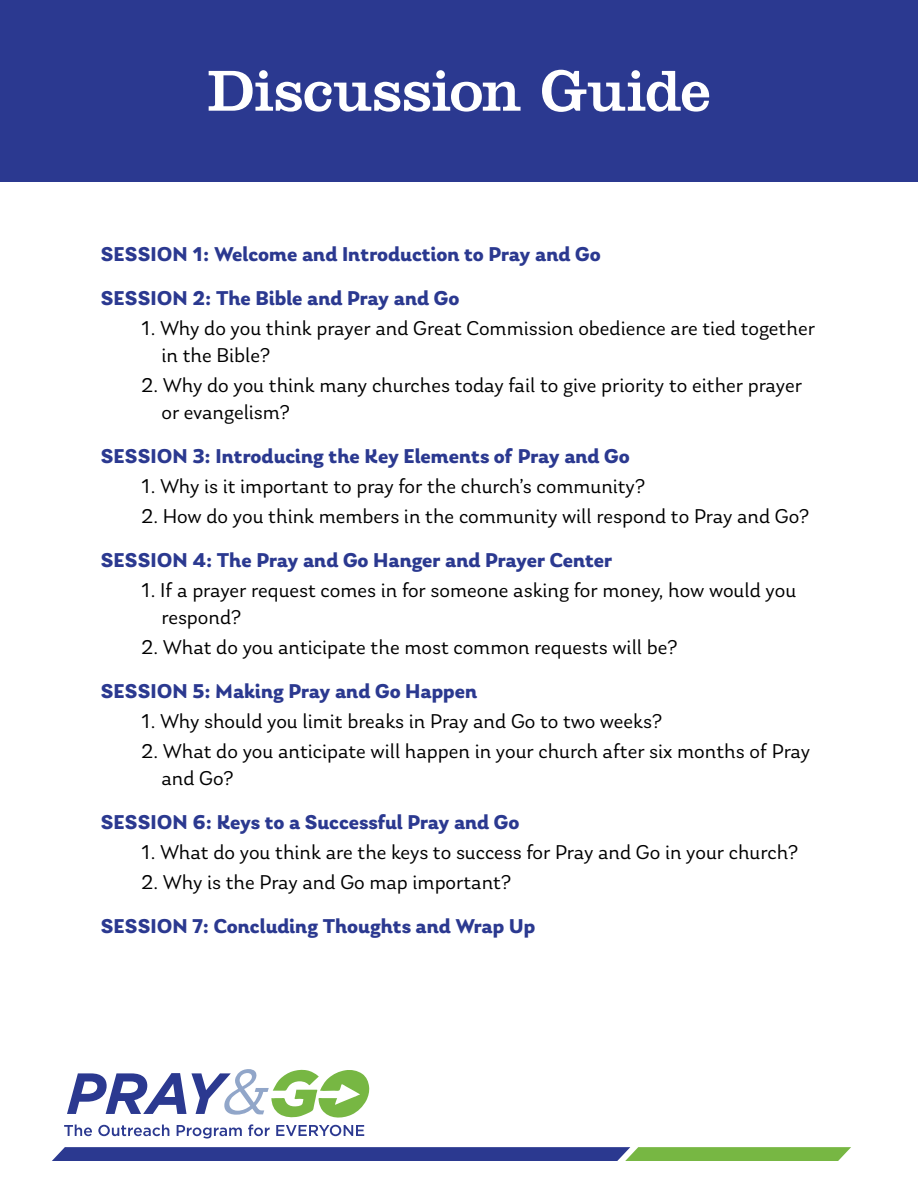
<style>
.page{position:relative;width:918px;height:1188px;background:#fff}
.page>*{position:absolute;margin:0;border:0;box-sizing:border-box;transform-origin:0 0}
.t1{font:60px "Clarendon LT Std";letter-spacing:-.01em;color:#fff}
.t2{font:21px/27px "Laca";color:#000}
.t3{font:700 21px/43.5px "Laca";color:#2b3990}
</style>
<div class="page">
<div style="left:0;top:0;width:918px;height:181px;background:#2b3990"></div>
<svg style="left:52px;top:1147px;width:799px;height:14px;background:#46617f"></svg>
<svg style="left:64px;top:1069px;width:306px;height:70px"></svg>
<h1 class="t1" style="left:208px;top:56px;width:504px">Discussion Guide</h1>
<p class="t3" style="left:101px;top:233px;width:501px">SESSION 1: Welcome and Introduction to Pray and Go<br>SESSION 2: The Bible and Pray and Go</p>
<p class="t2" style="left:161px;top:315px;width:655px;text-indent:-20px">1. Why do you think prayer and Great Commission obedience are tied together in the Bible?</p>
<p class="t2" style="left:161px;top:372px;width:642px;text-indent:-20px">2. Why do you think many churches today fail to give priority to either prayer or evangelism?</p>
<p class="t3" style="left:101px;top:434px;width:531px">SESSION 3: Introducing the Key Elements of Pray and Go</p>
<p class="t2" style="left:141px;top:473px;width:505px">1. Why is it important to pray for the church’s community?</p>
<p class="t2" style="left:141px;top:503px;width:670px">2. How do you think members in the community will respond to Pray and Go?</p>
<p class="t3" style="left:101px;top:538px;width:513px">SESSION 4: The Pray and Go Hanger and Prayer Center</p>
<p class="t2" style="left:161px;top:577px;width:636px;text-indent:-20px">1. If a prayer request comes in for someone asking for money, how would you respond?</p>
<p class="t2" style="left:141px;top:634px;width:538px">2. What do you anticipate the most common requests will be?</p>
<p class="t3" style="left:101px;top:669px;width:378px">SESSION 5: Making Pray and Go Happen</p>
<p class="t2" style="left:141px;top:708px;width:522px">1. Why should you limit breaks in Pray and Go to two weeks?</p>
<p class="t2" style="left:161px;top:738px;width:650px;text-indent:-20px">2. What do you anticipate will happen in your church after six months of Pray and Go?</p>
<p class="t3" style="left:101px;top:800px;width:420px">SESSION 6: Keys to a Successful Pray and Go</p>
<p class="t2" style="left:141px;top:839px;width:659px">1. What do you think are the keys to success for Pray and Go in your church?</p>
<p class="t2" style="left:141px;top:869px;width:371px">2. Why is the Pray and Go map important?</p>
<p class="t3" style="left:101px;top:904px;width:436px">SESSION 7: Concluding Thoughts and Wrap Up</p>
</div>
